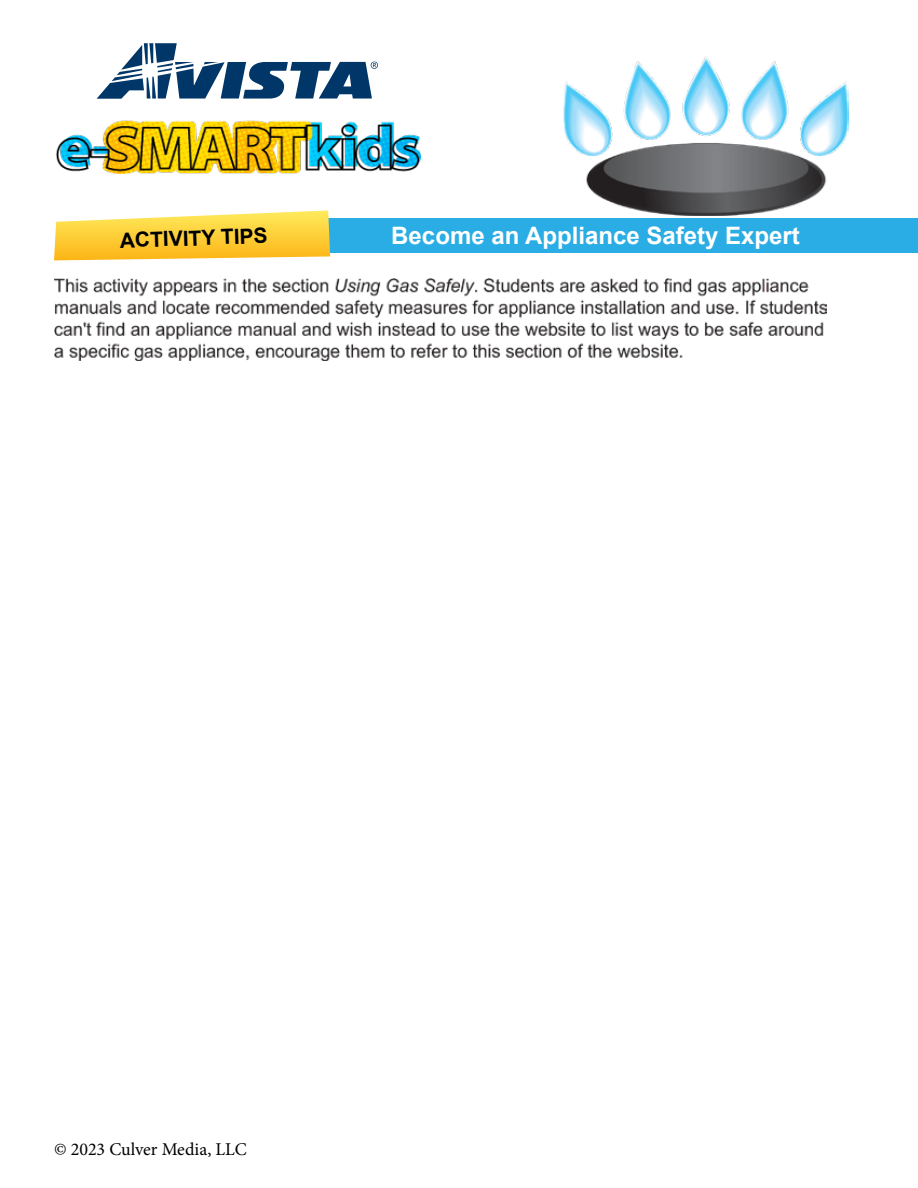
<style>
.page{position:relative;width:918px;height:1188px;background:#fff}
.page>*{position:absolute;margin:0;border:0;box-sizing:border-box;transform-origin:0 0}
.t1{font:700 24px "Arial";color:#fff}
.t2{font:700 21px "Arial";color:#000}
.t3{font:18px "Minion Pro";color:#000}
</style>
<div class="page">
<img style="left:55px;top:120px;width:365px;height:54px">
<div style="left:282px;top:218px;width:636px;height:35px;background:#2aade4"></div>
<svg style="left:54px;top:210px;width:276px;height:50px"></svg>
<img style="left:563px;top:56px;width:286px;height:160px">
<svg style="left:97px;top:43px;width:281px;height:56px"></svg>
<img style="left:54px;top:278px;width:773px;height:82px">
<p class="t2" style="left:119px;top:227px;width:149px;rotate:-2deg">ACTIVITY TIPS</p>
<p class="t1" style="left:391px;top:220px;width:410px">Become an Appliance Safety Expert</p>
<p class="t3" style="left:54px;top:1137px;width:194px">© 2023 Culver Media, LLC</p>
</div>
